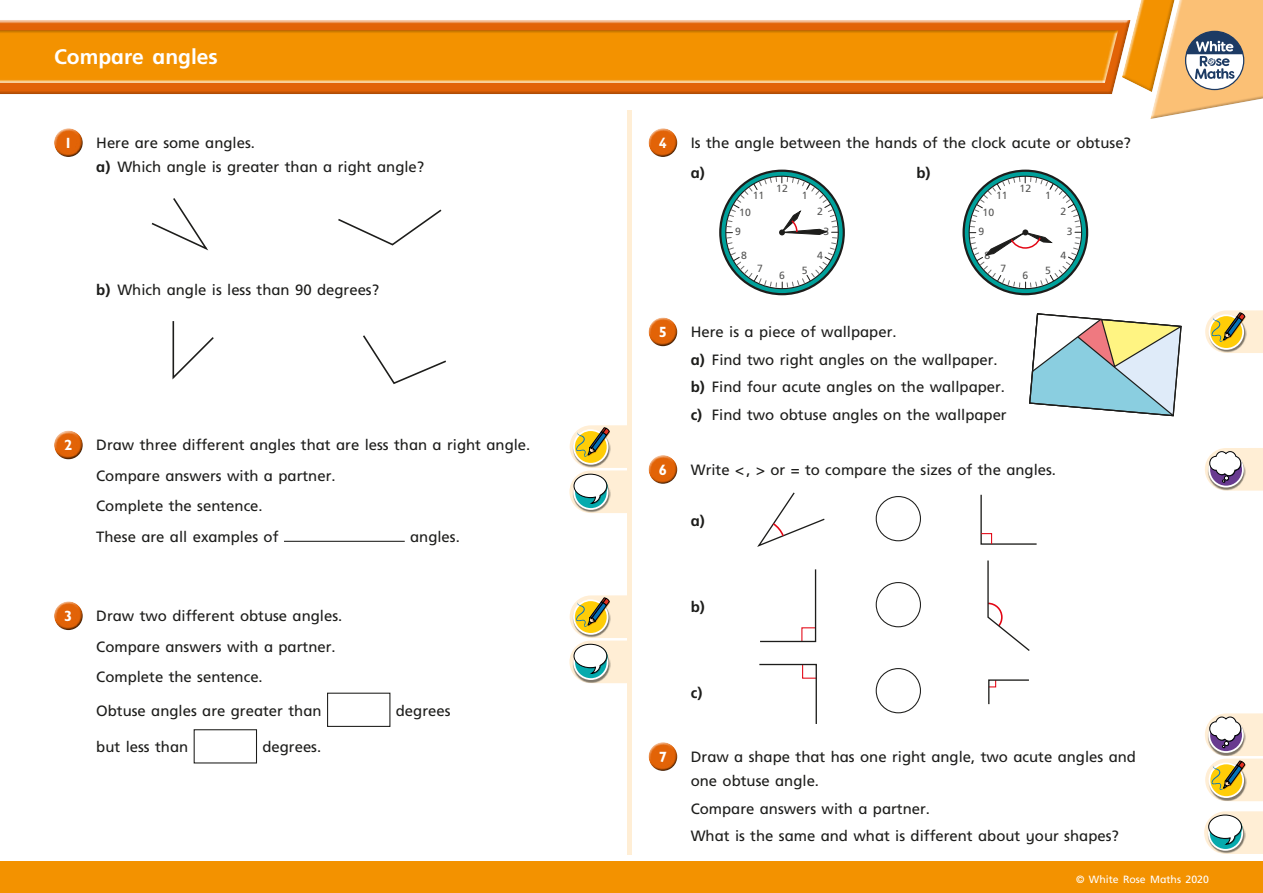
<style>
.page{position:relative;width:1263px;height:893px;background:#fff}
.page>*{position:absolute;margin:0;border:0;box-sizing:border-box;transform-origin:0 0}
.t1{font:700 21px "Frutiger Inf";color:#fff}
.t2{font:14.85px/30.6px "Frutiger Inf";color:#1d1d1b}
.t3{font:700 14.85px "Frutiger Inf";color:#1d1d1b}
.t4{font:700 14.85px "Gill Infant";color:#fff}
.t5{font:10.5px "Frutiger Inf";color:#575756}
.t6{font:10.5px "Frutiger Inf";color:#fff}
.s1{font-weight:700}
</style>
<div class="page">
<hr style="left:627px;top:111px;width:4px;height:744px;background:#ffeed5">
<div style="left:54px;top:127px;width:29px;height:24px;background:#fff;opacity:.75"></div>
<div style="left:54px;top:132px;width:30px;height:26px;background:#1d1d1b;opacity:.75"></div>
<svg style="left:151px;top:198px;width:58px;height:53px"></svg>
<svg style="left:338px;top:209px;width:104px;height:37px"></svg>
<svg style="left:172px;top:321px;width:42px;height:59px"></svg>
<svg style="left:363px;top:335px;width:83px;height:49px"></svg>
<div style="left:54px;top:430px;width:29px;height:23px;background:#fff;opacity:.75"></div>
<div style="left:54px;top:435px;width:30px;height:26px;background:#1d1d1b;opacity:.75"></div>
<hr style="left:284px;top:541px;width:121px;height:1px;background:#1d1d1b">
<div style="left:54px;top:601px;width:29px;height:23px;background:#fff;opacity:.75"></div>
<div style="left:54px;top:606px;width:30px;height:25px;background:#1d1d1b;opacity:.75"></div>
<div style="left:327px;top:693px;width:63px;height:34px;border:1px solid #1d1d1b"></div>
<div style="left:194px;top:729px;width:63px;height:34px;border:1px solid #1d1d1b"></div>
<div style="left:648px;top:127px;width:30px;height:24px;background:#fff;opacity:.75"></div>
<div style="left:648px;top:132px;width:31px;height:26px;background:#1d1d1b;opacity:.75"></div>
<svg style="left:719px;top:169px;width:126px;height:127px"></svg>
<svg style="left:962px;top:169px;width:127px;height:127px"></svg>
<div style="left:648px;top:317px;width:30px;height:23px;background:#fff;opacity:.75"></div>
<div style="left:648px;top:322px;width:31px;height:26px;background:#1d1d1b;opacity:.75"></div>
<div style="left:648px;top:454px;width:30px;height:24px;background:#fff;opacity:.75"></div>
<div style="left:648px;top:459px;width:31px;height:26px;background:#1d1d1b;opacity:.75"></div>
<svg style="left:757px;top:492px;width:68px;height:55px"></svg>
<div style="left:876px;top:496px;width:45px;height:45px;border:1px solid #1d1d1b;border-radius:50%"></div>
<svg style="left:980px;top:494px;width:57px;height:51px"></svg>
<svg style="left:760px;top:569px;width:57px;height:74px"></svg>
<div style="left:876px;top:582px;width:45px;height:45px;border:1px solid #1d1d1b;border-radius:50%"></div>
<svg style="left:987px;top:560px;width:43px;height:91px"></svg>
<svg style="left:759px;top:663px;width:58px;height:61px"></svg>
<div style="left:876px;top:668px;width:45px;height:45px;border:1px solid #1d1d1b;border-radius:50%"></div>
<svg style="left:988px;top:679px;width:41px;height:26px"></svg>
<div style="left:648px;top:741px;width:30px;height:24px;background:#fff;opacity:.75"></div>
<div style="left:648px;top:746px;width:31px;height:26px;background:#1d1d1b;opacity:.75"></div>
<div style="left:0;top:20px;width:1131px;height:76px;background:#1d1d1b;opacity:.27"></div>
<div style="left:0;top:29px;width:1119px;height:55px;background:#1d1d1b;opacity:.27"></div>
<svg style="left:1122px;top:0;width:141px;height:119px"></svg>
<div style="left:0;top:862px;width:1263px;height:31px;background:#f39200"></div>
<svg style="left:569px;top:595px;width:58px;height:88px"></svg>
<svg style="left:569px;top:425px;width:58px;height:88px"></svg>
<svg style="left:1205px;top:448px;width:58px;height:43px"></svg>
<svg style="left:1204px;top:811px;width:59px;height:43px"></svg>
<svg style="left:1205px;top:310px;width:58px;height:43px;background:#e2d198"></svg>
<svg style="left:1205px;top:713px;width:58px;height:88px"></svg>
<svg style="left:1029px;top:313px;width:153px;height:104px"></svg>
<h1 class="t1" style="left:54px;top:44px;width:165px">Compare angles</h1>
<p class="t4" style="left:64px;top:134px;width:10px">1</p>
<p class="t2" style="left:96px;top:130px;width:330px;line-height:24.5px">Here are some angles.<br><span class="s1">a)</span> Which angle is greater than a right angle?</p>
<p class="t2" style="left:96px;top:274px;width:284px"><span class="s1">b)</span> Which angle is less than 90 degrees?</p>
<p class="t4" style="left:64px;top:437px;width:10px">2</p>
<p class="t2" style="left:96px;top:430px;width:436px">Draw three different angles that are less than a right angle.<br>Compare answers with a partner.<br>Complete the sentence.<br>These are all examples of</p>
<p class="t2" style="left:410px;top:521px;width:51px">angles.</p>
<p class="t4" style="left:64px;top:607px;width:10px">3</p>
<p class="t2" style="left:96px;top:600px;width:248px">Draw two different obtuse angles.<br>Compare answers with a partner.<br>Complete the sentence.</p>
<p class="t2" style="left:96px;top:695px;width:227px">Obtuse angles are greater than</p>
<p class="t2" style="left:396px;top:695px;width:56px">degrees</p>
<p class="t2" style="left:96px;top:732px;width:93px">but less than</p>
<p class="t2" style="left:262px;top:732px;width:60px">degrees.</p>
<p class="t4" style="left:659px;top:134px;width:10px">4</p>
<p class="t2" style="left:691px;top:127px;width:442px">Is the angle between the hands of the clock acute or obtuse?</p>
<p class="t3" style="left:691px;top:165px;width:16px">a)</p>
<p class="t5" style="left:776px;top:182px;width:13px">12</p>
<p class="t5" style="left:735px;top:226px;width:7px">9</p>
<p class="t5" style="left:823px;top:226px;width:7px">3</p>
<p class="t5" style="left:741px;top:249px;width:7px">8</p>
<p class="t5" style="left:757px;top:263px;width:7px">7</p>
<p class="t5" style="left:802px;top:264px;width:7px">5</p>
<p class="t3" style="left:916px;top:165px;width:16px">b)</p>
<p class="t5" style="left:1019px;top:182px;width:13px">12</p>
<p class="t5" style="left:753px;top:190px;width:13px">11</p>
<p class="t5" style="left:802px;top:190px;width:7px">1</p>
<p class="t5" style="left:996px;top:190px;width:13px">11</p>
<p class="t5" style="left:1045px;top:190px;width:7px">1</p>
<p class="t5" style="left:817px;top:205px;width:7px">2</p>
<p class="t5" style="left:1060px;top:205px;width:7px">2</p>
<p class="t5" style="left:739px;top:206px;width:13px">10</p>
<p class="t5" style="left:982px;top:206px;width:13px">10</p>
<p class="t5" style="left:978px;top:226px;width:7px">9</p>
<p class="t5" style="left:1067px;top:226px;width:7px">3</p>
<p class="t5" style="left:984px;top:249px;width:7px">8</p>
<p class="t5" style="left:1000px;top:263px;width:7px">7</p>
<p class="t5" style="left:1045px;top:264px;width:7px">5</p>
<p class="t5" style="left:817px;top:249px;width:7px">4</p>
<p class="t5" style="left:1060px;top:249px;width:7px">4</p>
<p class="t5" style="left:779px;top:269px;width:7px">6</p>
<p class="t5" style="left:1022px;top:269px;width:7px">6</p>
<p class="t4" style="left:659px;top:323px;width:10px">5</p>
<p class="t2" style="left:691px;top:318px;width:318px;line-height:27.5px">Here is a piece of wallpaper.<br><span class="s1">a)</span> Find two right angles on the wallpaper. <span class="s1">b)</span> Find four acute angles on the wallpaper. <span class="s1">c)</span> Find two obtuse angles on the wallpaper</p>
<p class="t4" style="left:659px;top:461px;width:10px">6</p>
<p class="t2" style="left:691px;top:454px;width:367px">Write &lt; , &gt; or = to compare the sizes of the angles.</p>
<p class="t3" style="left:691px;top:512px;width:16px">a)</p>
<p class="t3" style="left:691px;top:598px;width:16px">b)</p>
<p class="t3" style="left:691px;top:684px;width:13px">c)</p>
<p class="t4" style="left:659px;top:748px;width:10px">7</p>
<p class="t2" style="left:691px;top:744px;width:447px;line-height:24.5px">Draw a shape that has one right angle, two acute angles and one obtuse angle.</p>
<p class="t2" style="left:691px;top:795px;width:430px;line-height:27.5px">Compare answers with a partner.<br>What is the same and what is different about your shapes?</p>
<p class="t6" style="left:1076px;top:873px;width:134px">© White Rose Maths 2020</p>
</div>
